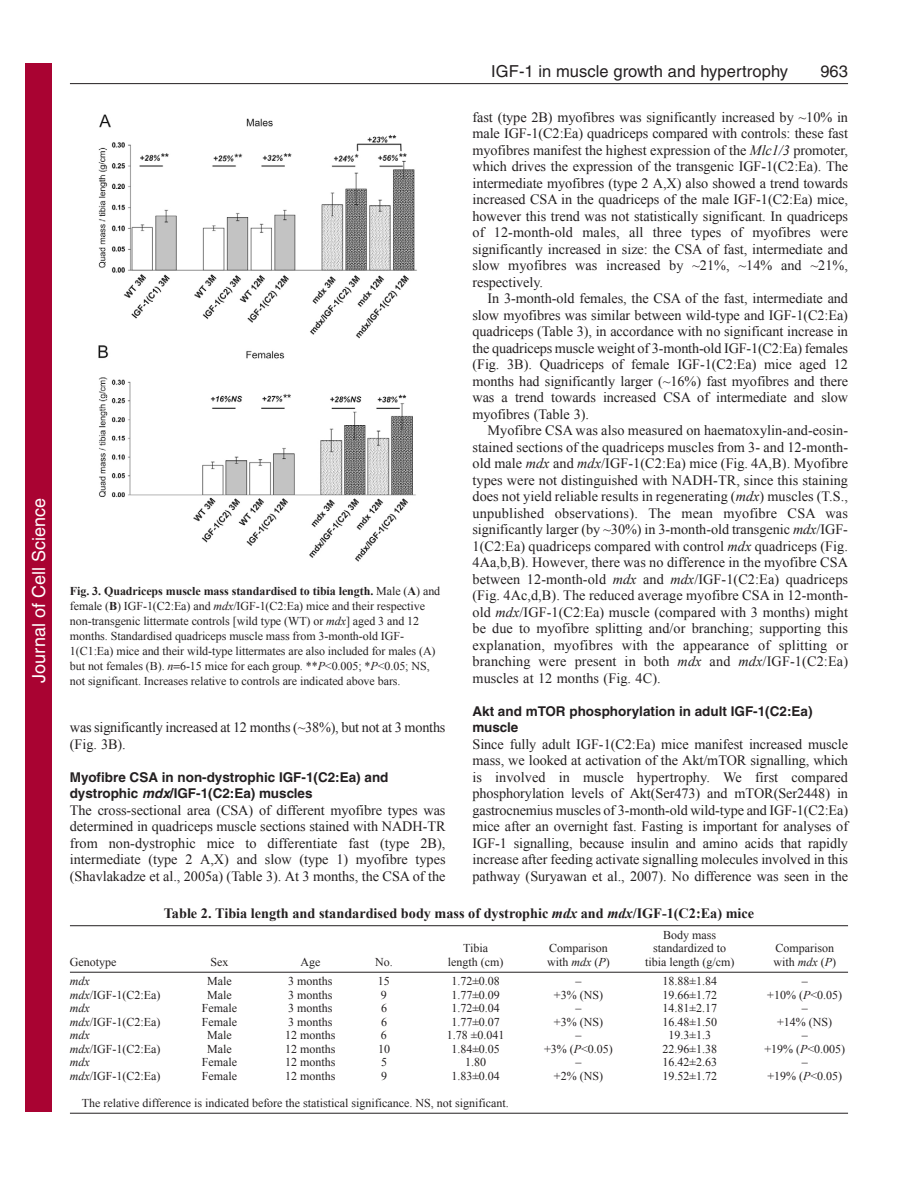
<style>
.page{position:relative;width:918px;height:1188px;background:#fff}
.page>*{position:absolute;margin:0;border:0;box-sizing:border-box;transform-origin:0 0}
.t1{font:18px "Helvetica";color:#fff}
.t2{font:16.5px "Helvetica";letter-spacing:.005em;color:#231f20}
.t3{font:14.25px/16.5px "Times New Roman";letter-spacing:-.005em;color:#231f20;text-align:justify}
.t4{font:700 14.25px "Times New Roman";color:#231f20}
.t5{font:700 13.5px/16.5px "Helvetica";color:#231f20}
.t6{font:12px/15px "Times New Roman";color:#231f20}
.t7{font:italic 12px "Times New Roman";color:#231f20}
.s1{font-weight:700}
.s2{font-style:italic}
</style>
<div class="page">
<hr style="left:70px;top:83px;width:778px;height:1px;background:#231f20">
<img style="left:98px;top:114px;width:319px;height:448px">
<hr style="left:70px;top:925px;width:778px;height:1px;background:#231f20">
<hr style="left:70px;top:972px;width:778px;height:1px;background:#231f20">
<hr style="left:70px;top:1113px;width:778px;height:1px;background:#231f20">
<div style="left:26px;top:64px;width:26px;height:1048px;background:#a90332"></div>
<p class="t1" style="left:28px;top:683px;width:186px;rotate:-90deg">Journal of Cell Science</p>
<p class="t6" style="left:70px;top:583px;width:372px"><span class="s1">Fig. 3. Quadriceps muscle mass standardised to tibia length.</span> Male (<span class="s1">A</span>) and female (<span class="s1">B</span>) IGF-1(C2:Ea) and <span class="s2">mdx</span>/IGF-1(C2:Ea) mice and their respective non-transgenic littermate controls [wild type (WT) or <span class="s2">mdx</span>] aged 3 and 12 months. Standardised quadriceps muscle mass from 3-month-old IGF-1(C1:Ea) mice and their wild-type littermates are also included for males (A) but not females (B). <span class="s2">n</span> 6-15 mice for each group. **<span class="s2">P</span>&lt;0.005; *<span class="s2">P</span>&lt;0.05; NS, not significant. Increases relative to controls are indicated above bars.</p>
<p class="t3" style="left:70px;top:719px;width:377px">was significantly increased at 12 months (~38%), but not at 3 months (Fig. 3B).</p>
<p class="t5" style="left:70px;top:770px;width:320px">Myofibre CSA in non-dystrophic IGF-1(C2:Ea) and dystrophic <span class="s2">mdx</span>/IGF-1(C2:Ea) muscles</p>
<p class="t3" style="left:70px;top:801px;width:377px">The cross-sectional area (CSA) of different myofibre types was determined in quadriceps muscle sections stained with NADH-TR from non-dystrophic mice to differentiate fast (type 2B), intermediate (type 2 A,X) and slow (type 1) myofibre types (Shavlakadze et al., 2005a) (Table 3). At 3 months, the CSA of the</p>
<p class="t2" style="left:491px;top:65px;width:298px">IGF-1 in muscle growth and hypertrophy</p>
<p class="t2" style="left:820px;top:65px;width:29px">963</p>
<p class="t3" style="left:472px;top:108px;width:377px">fast (type 2B) myofibres was significantly increased by ~10% in male IGF-1(C2:Ea) quadriceps compared with controls: these fast myofibres manifest the highest expression of the <span class="s2">Mlc1/3</span> promoter, which drives the expression of the transgenic IGF-1(C2:Ea). The intermediate myofibres (type 2 A,X) also showed a trend towards increased CSA in the quadriceps of the male IGF-1(C2:Ea) mice, however this trend was not statistically significant. In quadriceps of 12-month-old males, all three types of myofibres were significantly increased in size: the CSA of fast, intermediate and slow myofibres was increased by ~21%, ~14% and ~21%, respectively.</p>
<p class="t3" style="left:472px;top:290px;width:377px;text-indent:15px">In 3-month-old females, the CSA of the fast, intermediate and slow myofibres was similar between wild-type and IGF-1(C2:Ea) quadriceps (Table 3), in accordance with no significant increase in the quadriceps muscle weight of 3-month-old IGF-1(C2:Ea) females (Fig. 3B). Quadriceps of female IGF-1(C2:Ea) mice aged 12 months had significantly larger (~16%) fast myofibres and there was a trend towards increased CSA of intermediate and slow myofibres (Table 3).</p>
<p class="t3" style="left:472px;top:422px;width:377px;text-indent:15px">Myofibre CSA was also measured on haematoxylin-and-eosin&shy;stained sections of the quadriceps muscles from 3- and 12-month&shy;old male <span class="s2">mdx</span> and <span class="s2">mdx</span>/IGF-1(C2:Ea) mice (Fig. 4A,B). Myofibre types were not distinguished with NADH-TR, since this staining does not yield reliable results in regenerating (<span class="s2">mdx</span>) muscles (T.S., unpublished observations). The mean myofibre CSA was significantly larger (by ~30%) in 3-month-old transgenic <span class="s2">mdx</span>/IGF-1(C2:Ea) quadriceps compared with control <span class="s2">mdx</span> quadriceps (Fig.<br>4Aa,b,B). However, there was no difference in the myofibre CSA between 12-month-old <span class="s2">mdx</span> and <span class="s2">mdx</span>/IGF-1(C2:Ea) quadriceps (Fig. 4Ac,d,B). The reduced average myofibre CSA in 12-month&shy;old <span class="s2">mdx</span>/IGF-1(C2:Ea) muscle (compared with 3 months) might be due to myofibre splitting and/or branching; supporting this explanation, myofibres with the appearance of splitting or branching were present in both <span class="s2">mdx</span> and <span class="s2">mdx</span>/IGF-1(C2:Ea) muscles at 12 months (Fig. 4C).</p>
<p class="t5" style="left:472px;top:704px;width:342px">Akt and mTOR phosphorylation in adult IGF-1(C2:Ea) muscle</p>
<p class="t3" style="left:472px;top:735px;width:377px">Since fully adult IGF-1(C2:Ea) mice manifest increased muscle mass, we looked at activation of the Akt/mTOR signalling, which is involved in muscle hypertrophy. We first compared phosphorylation levels of Akt(Ser473) and mTOR(Ser2448) in gastrocnemius muscles of 3-month-old wild-type and IGF-1(C2:Ea) mice after an overnight fast. Fasting is important for analyses of IGF-1 signalling, because insulin and amino acids that rapidly increase after feeding activate signalling molecules involved in this pathway (Suryawan et al., 2007). No difference was seen in the</p>
<p class="t4" style="left:164px;top:905px;width:592px">Table 2. Tibia length and standardised body mass of dystrophic <span class="s2">mdx</span> and <span class="s2">mdx</span>/IGF-1(C2:Ea) mice</p>
<p class="t6" style="left:663px;top:927px;width:55px">Body mass</p>
<p class="t6" style="left:463px;top:941px;width:26px">Tibia</p>
<p class="t6" style="left:549px;top:941px;width:60px">Comparison</p>
<p class="t6" style="left:653px;top:941px;width:74px">standardized to</p>
<p class="t6" style="left:775px;top:941px;width:60px">Comparison</p>
<p class="t6" style="left:70px;top:954px;width:48px">Genotype</p>
<p class="t6" style="left:210px;top:954px;width:19px">Sex</p>
<p class="t6" style="left:300px;top:954px;width:21px">Age</p>
<p class="t6" style="left:375px;top:954px;width:19px">No.</p>
<p class="t6" style="left:448px;top:954px;width:57px">length (cm)</p>
<p class="t6" style="left:547px;top:954px;width:64px">with <span class="s2">mdx</span> (<span class="s2">P</span>)</p>
<p class="t6" style="left:645px;top:954px;width:91px">tibia length (g/cm)</p>
<p class="t6" style="left:773px;top:954px;width:64px">with <span class="s2">mdx</span> (<span class="s2">P</span>)</p>
<p class="t7" style="left:70px;top:975px;width:21px">mdx</p>
<p class="t6" style="left:207px;top:974px;width:26px">Male</p>
<p class="t6" style="left:288px;top:974px;width:46px">3 months</p>
<p class="t6" style="left:378px;top:974px;width:13px">15</p>
<p class="t6" style="left:451px;top:974px;width:50px">1.72±0.08</p>
<p class="t6" style="left:575px;top:974px;width:7px">–</p>
<p class="t6" style="left:662px;top:974px;width:56px">18.88±1.84</p>
<p class="t6" style="left:802px;top:974px;width:7px">–</p>
<p class="t6" style="left:70px;top:987px;width:92px"><span class="s2">mdx</span>/IGF-1(C2:Ea)</p>
<p class="t6" style="left:207px;top:987px;width:26px">Male</p>
<p class="t6" style="left:288px;top:987px;width:46px">3 months</p>
<p class="t6" style="left:381px;top:987px;width:7px">9</p>
<p class="t6" style="left:451px;top:987px;width:50px">1.77±0.09</p>
<p class="t6" style="left:554px;top:987px;width:51px">+3% (NS)</p>
<p class="t6" style="left:663px;top:987px;width:56px">19.66±1.72</p>
<p class="t6" style="left:767px;top:987px;width:76px">+10% (<span class="s2">P</span>&lt;0.05)</p>
<p class="t7" style="left:70px;top:1002px;width:21px">mdx</p>
<p class="t6" style="left:202px;top:1001px;width:37px">Female</p>
<p class="t6" style="left:288px;top:1001px;width:46px">3 months</p>
<p class="t6" style="left:381px;top:1001px;width:7px">6</p>
<p class="t6" style="left:451px;top:1001px;width:50px">1.72±0.04</p>
<p class="t6" style="left:575px;top:1001px;width:7px">–</p>
<p class="t6" style="left:663px;top:1001px;width:56px">14.81±2.17</p>
<p class="t6" style="left:802px;top:1001px;width:7px">–</p>
<p class="t6" style="left:70px;top:1014px;width:92px"><span class="s2">mdx</span>/IGF-1(C2:Ea)</p>
<p class="t6" style="left:202px;top:1014px;width:37px">Female</p>
<p class="t6" style="left:288px;top:1014px;width:46px">3 months</p>
<p class="t6" style="left:381px;top:1014px;width:7px">6</p>
<p class="t6" style="left:451px;top:1014px;width:50px">1.77±0.07</p>
<p class="t6" style="left:554px;top:1014px;width:51px">+3% (NS)</p>
<p class="t6" style="left:663px;top:1014px;width:56px">16.48±1.50</p>
<p class="t6" style="left:777px;top:1014px;width:57px">+14% (NS)</p>
<p class="t7" style="left:70px;top:1029px;width:21px">mdx</p>
<p class="t6" style="left:207px;top:1028px;width:26px">Male</p>
<p class="t6" style="left:285px;top:1028px;width:52px">12 months</p>
<p class="t6" style="left:381px;top:1028px;width:7px">6</p>
<p class="t6" style="left:447px;top:1028px;width:59px">1.78 ±0.041</p>
<p class="t6" style="left:575px;top:1028px;width:7px">–</p>
<p class="t6" style="left:669px;top:1028px;width:44px">19.3±1.3</p>
<p class="t6" style="left:802px;top:1028px;width:7px">–</p>
<p class="t6" style="left:70px;top:1041px;width:92px"><span class="s2">mdx</span>/IGF-1(C2:Ea)</p>
<p class="t6" style="left:207px;top:1041px;width:26px">Male</p>
<p class="t6" style="left:285px;top:1041px;width:52px">12 months</p>
<p class="t6" style="left:378px;top:1041px;width:13px">10</p>
<p class="t6" style="left:451px;top:1041px;width:50px">1.84±0.05</p>
<p class="t6" style="left:544px;top:1041px;width:70px">+3% (<span class="s2">P</span>&lt;0.05)</p>
<p class="t6" style="left:663px;top:1041px;width:56px">22.96±1.38</p>
<p class="t6" style="left:764px;top:1041px;width:82px">+19% (<span class="s2">P</span>&lt;0.005)</p>
<p class="t7" style="left:70px;top:1056px;width:21px">mdx</p>
<p class="t6" style="left:202px;top:1055px;width:37px">Female</p>
<p class="t6" style="left:285px;top:1055px;width:52px">12 months</p>
<p class="t6" style="left:381px;top:1055px;width:7px">5</p>
<p class="t6" style="left:465px;top:1055px;width:22px">1.80</p>
<p class="t6" style="left:575px;top:1055px;width:7px">–</p>
<p class="t6" style="left:663px;top:1055px;width:56px">16.42±2.63</p>
<p class="t6" style="left:802px;top:1055px;width:7px">–</p>
<p class="t6" style="left:70px;top:1068px;width:92px"><span class="s2">mdx</span>/IGF-1(C2:Ea)</p>
<p class="t6" style="left:202px;top:1068px;width:37px">Female</p>
<p class="t6" style="left:285px;top:1068px;width:52px">12 months</p>
<p class="t6" style="left:381px;top:1068px;width:7px">9</p>
<p class="t6" style="left:451px;top:1068px;width:50px">1.83±0.04</p>
<p class="t6" style="left:554px;top:1068px;width:51px">+2% (NS)</p>
<p class="t6" style="left:663px;top:1068px;width:56px">19.52±1.72</p>
<p class="t6" style="left:767px;top:1068px;width:76px">+19% (<span class="s2">P</span>&lt;0.05)</p>
<p class="t6" style="left:82px;top:1095px;width:429px">The relative difference is indicated before the statistical significance. NS, not significant.</p>
</div>
